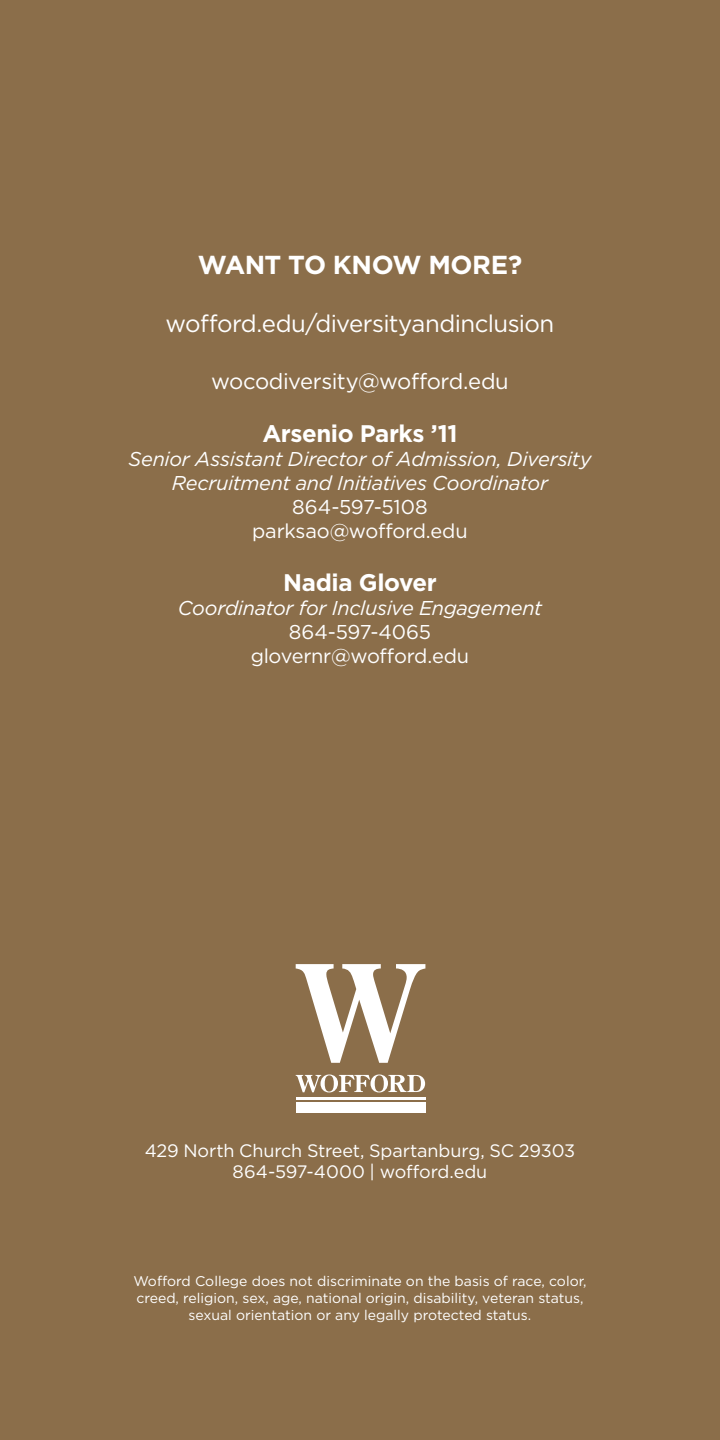
<style>
.page{position:relative;width:720px;height:1440px;background:#8b6e4a}
.page>*{position:absolute;margin:0;border:0;box-sizing:border-box;transform-origin:0 0}
.t1{font:700 26px "Gotham";letter-spacing:-.02em;color:#fff}
.t2{font:24px "Gotham";letter-spacing:-.025em;color:#fff}
.t3{font:700 24px "Gotham";letter-spacing:-.02em;color:#fff}
.t4{font:22px "Gotham";letter-spacing:-.02em;color:#fff}
.t5{font:italic 20px/24px "Gotham";letter-spacing:-.015em;color:#fff;text-align:center}
.t6{font:20px/24px "Gotham";letter-spacing:-.01em;color:#fff;text-align:center}
.t7{font:18px/21.6px "Gotham";letter-spacing:-.005em;color:#fff;text-align:center}
.t8{font:14px/16.8px "Gotham";color:#fff;text-align:center}
</style>
<div class="page">
<svg style="left:296px;top:964px;width:129px;height:99px"></svg>
<hr style="left:296px;top:1098px;width:129px;height:2px;background:#fff">
<div style="left:296px;top:1102px;width:129px;height:10px;background:#fff"></div>
<svg style="left:296px;top:1075px;width:129px;height:17px"></svg>
<h1 class="t1" style="left:198px;top:248px;width:326px">WANT TO KNOW MORE?</h1>
<h2 class="t2" style="left:166px;top:308px;width:390px">wofford.edu/diversityandinclusion</h2>
<h3 class="t4" style="left:211px;top:367px;width:299px">wocodiversity@wofford.edu</h3>
<h2 class="t3" style="left:262px;top:418px;width:197px">Arsenio Parks ’11</h2>
<h3 class="t5" style="left:129px;top:446px;width:464px">Senior Assistant Director of Admission, Diversity<br>Recruitment and Initiatives Coordinator</h3>
<h3 class="t6" style="left:252px;top:494px;width:217px">864-597-5108 parksao@wofford.edu</h3>
<h2 class="t3" style="left:283px;top:566px;width:155px">Nadia Glover</h2>
<h3 class="t5" style="left:178px;top:595px;width:366px">Coordinator for Inclusive Engagement</h3>
<h3 class="t6" style="left:251px;top:619px;width:220px">864-597-4065 glovernr@wofford.edu</h3>
<p class="t7" style="left:145px;top:1139px;width:432px">429 North Church Street, Spartanburg, SC 29303<br>864-597-4000 | wofford.edu</p>
<p class="t8" style="left:133px;top:1273px;width:455px">Wofford College does not discriminate on the basis of race, color, creed, religion, sex, age, national origin, disability, veteran status, sexual orientation or any legally protected status.</p>
</div>
